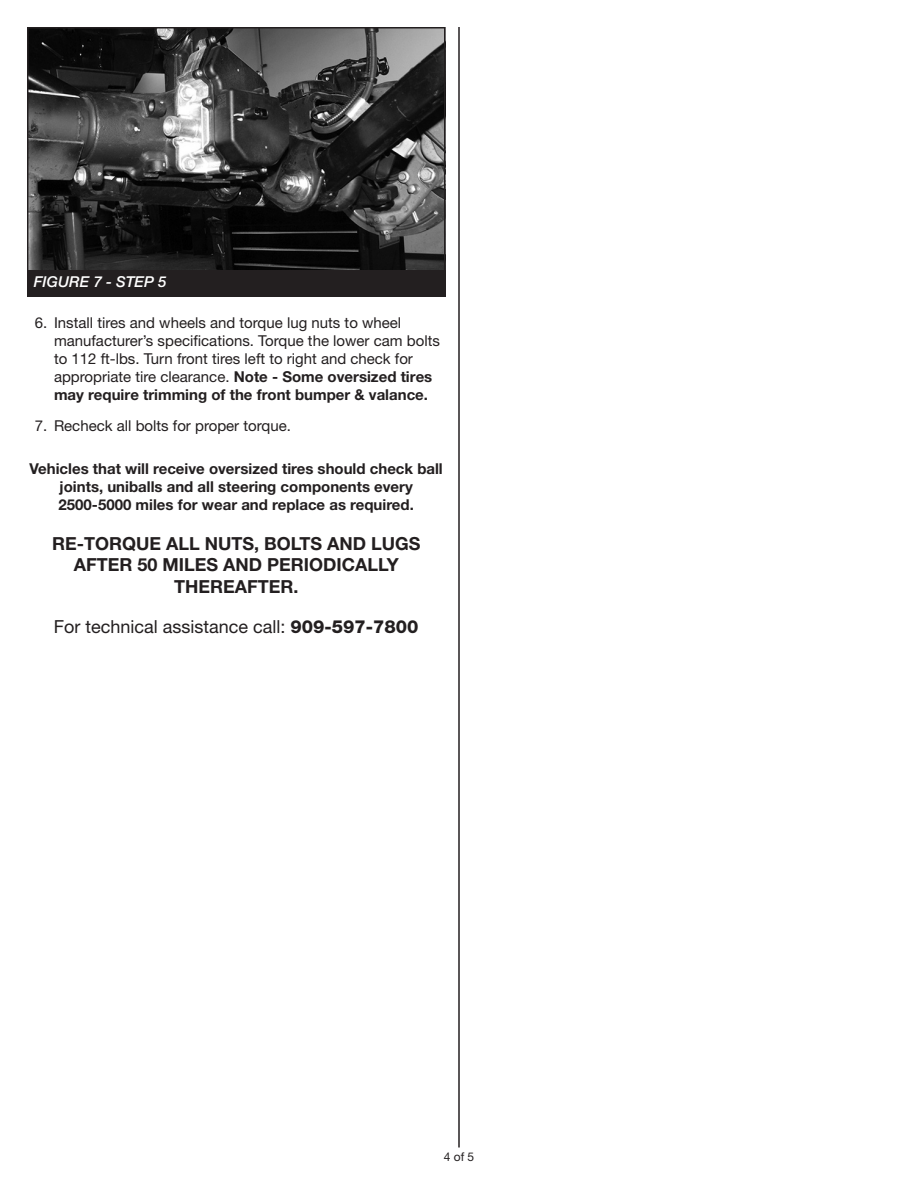
<style>
.page{position:relative;width:918px;height:1188px;background:#fff}
.page>*{position:absolute;margin:0;border:0;box-sizing:border-box;transform-origin:0 0}
.t1{font:700 18px/21.6px "Helvetica Neue LT Std";color:#231f20;text-align:center}
.t2{font:18px "Helvetica Neue LT Std";color:#231f20}
.t3{font:15px/18px "Helvetica Neue LT Std";color:#231f20}
.t4{font:700 15px/18px "Helvetica Neue LT Std";color:#231f20;text-align:center}
.t5{font:italic 500 15px "Helvetica Neue LT Std";color:#fff}
.t6{font:12px "Helvetica Neue LT Std";color:#231f20}
.s1{font-weight:700}
.s2{font-weight:800}
</style>
<div class="page">
<hr style="left:458px;top:27px;width:2px;height:1121px;background:#231f20">
<img style="left:30px;top:30px;width:413px;height:240px">
<div style="left:27px;top:27px;width:419px;height:270px;border:2px solid #231f20"></div>
<div style="left:27px;top:270px;width:419px;height:27px;background:#231f20"></div>
<p class="t5" style="left:34px;top:273px;width:134px">FIGURE 7 - STEP 5</p>
<p class="t3" style="left:54px;top:313px;width:387px;text-indent:-19px">6. Install tires and wheels and torque lug nuts to wheel manufacturer’s specifications. Torque the lower cam bolts to 112 ft-lbs. Turn front tires left to right and check for appropriate tire clearance. <span class="s1">Note - Some oversized tires may require trimming of the front bumper &amp; valance.</span></p>
<p class="t3" style="left:35px;top:417px;width:258px">7. Recheck all bolts for proper torque.</p>
<p class="t4" style="left:30px;top:460px;width:415px">Vehicles that will receive oversized tires should check ball joints, uniballs and all steering components every<br>2500-5000 miles for wear and replace as required.</p>
<p class="t1" style="left:52px;top:532px;width:370px">RE-TORQUE ALL NUTS, BOLTS AND LUGS<br>AFTER 50 MILES AND PERIODICALLY<br>THEREAFTER.</p>
<p class="t2" style="left:54px;top:615px;width:366px">For technical assistance call: <span class="s2">909-597-7800</span></p>
<p class="t6" style="left:444px;top:1150px;width:32px">4 of 5</p>
</div>
